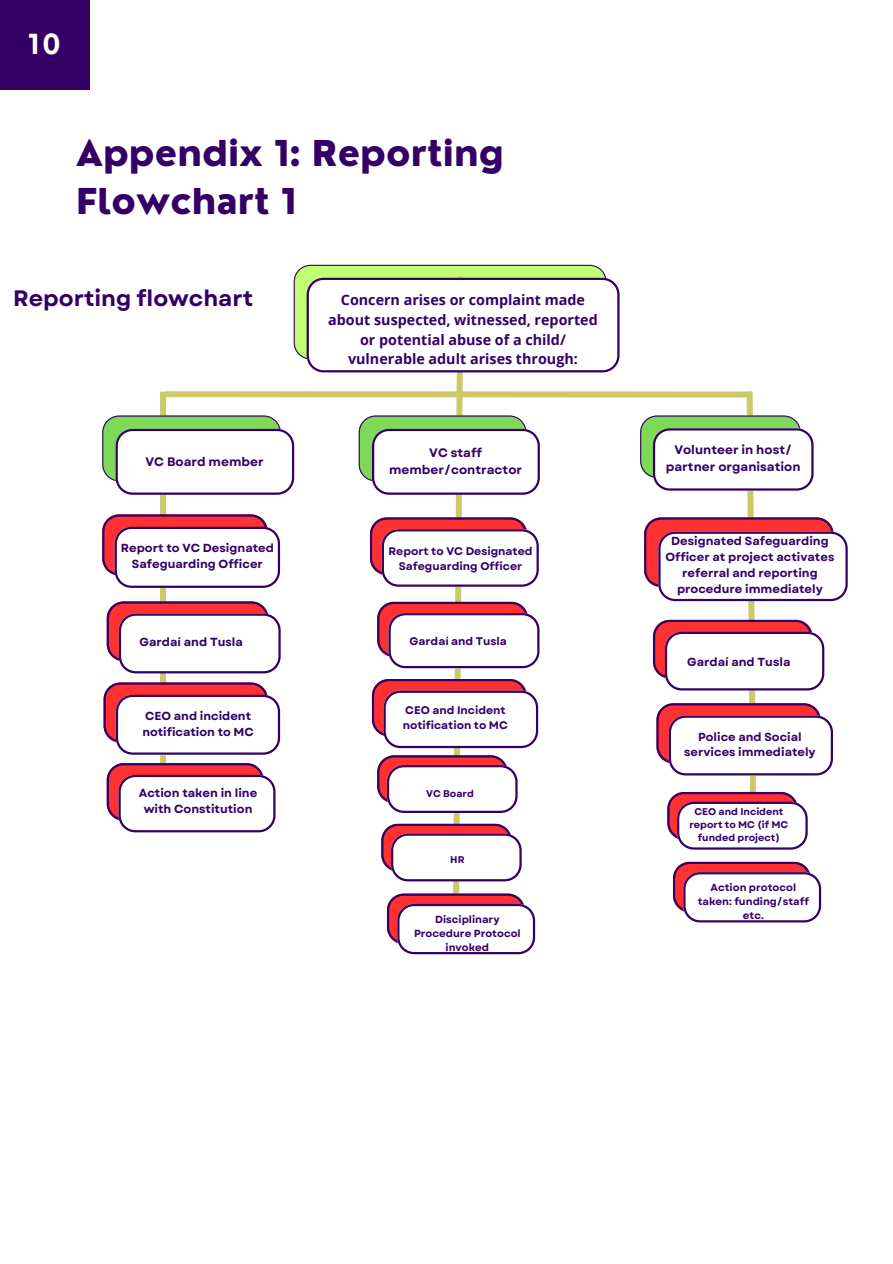
<style>
.page{position:relative;width:893px;height:1264px;background:#fff}
.page>*{position:absolute;margin:0;border:0;box-sizing:border-box;transform-origin:0 0}
.t1{font:800 34.8px/48.3px "Nourd";color:#350066}
.t2{font:700 27px "Nourd";color:#fff}
.t3{font:700 22.35px "Garet";color:#350066}
.t4{font:700 14.25px/19.8px "Open Sans";color:#350066;text-align:center}
.t5{font:700 12.3px/16.6px "Garet";color:#350066;text-align:center}
.t6{font:700 11.7px/15.8px "Garet";color:#350066;text-align:center}
.t7{font:700 11.55px/15.8px "Garet";color:#350066}
.t8{font:700 10.95px/14.9px "Garet";color:#350066;text-align:center}
.t9{font:700 10.35px/14px "Garet";color:#350066;text-align:center}
.t10{font:700 9.75px/13px "Garet";color:#350066;text-align:center}
</style>
<div class="page">
<div style="left:166px;top:391px;width:586px;height:6px;background:#cbca66"></div>
<svg style="left:102px;top:265px;width:517px;height:689px"></svg>
<svg style="left:640px;top:391px;width:207px;height:458px"></svg>
<svg style="left:673px;top:861px;width:148px;height:61px"></svg>
<div style="left:0;top:0;width:89px;height:89px;background:#350066"></div>
<p class="t2" style="left:28px;top:27px;width:34px">10</p>
<p class="t1" style="left:76px;top:129px;width:429px">Appendix 1: Reporting<br>Flowchart 1</p>
<p class="t3" style="left:13px;top:282px;width:241px">Reporting flowchart</p>
<p class="t4" style="left:328px;top:289px;width:271px">Concern arises or complaint made about suspected, witnessed, reported or potential abuse of a child/ vulnerable adult arises through:</p>
<p class="t5" style="left:145px;top:453px;width:120px">VC Board member</p>
<p class="t5" style="left:389px;top:445px;width:134px">VC staff member/contractor</p>
<p class="t5" style="left:666px;top:441px;width:136px">Volunteer in host/ partner organisation</p>
<p class="t6" style="left:121px;top:540px;width:155px">Report to VC Designated<br>Safeguarding Officer</p>
<p class="t8" style="left:388px;top:544px;width:146px">Report to VC Designated<br>Safeguarding Officer</p>
<p class="t6" style="left:665px;top:533px;width:170px">Designated Safeguarding<br>Officer at project activates referral and reporting procedure immediately</p>
<p class="t6" style="left:139px;top:634px;width:105px">Gardaí and Tusla</p>
<p class="t8" style="left:409px;top:633px;width:99px">Gardaí and Tusla</p>
<p class="t6" style="left:687px;top:653px;width:105px">Gardaí and Tusla</p>
<p class="t7" style="left:142px;top:708px;width:113px">CEO and incident notification to MC</p>
<p class="t8" style="left:403px;top:703px;width:107px;text-align:left">CEO and Incident notification to MC</p>
<p class="t7" style="left:684px;top:728px;width:133px;text-align:center">Police and Social services immediately</p>
<p class="t6" style="left:139px;top:784px;width:120px">Action taken in line with Constitution</p>
<p class="t10" style="left:426px;top:787px;width:49px">VC Board</p>
<p class="t10" style="left:689px;top:804px;width:100px">CEO and Incident report to MC (if MC funded project)</p>
<p class="t10" style="left:450px;top:852px;width:16px">HR</p>
<p class="t9" style="left:414px;top:912px;width:108px">Disciplinary<br>Procedure Protocol invoked</p>
<p class="t9" style="left:697px;top:880px;width:113px">Action protocol taken: funding/staff etc.</p>
</div>
